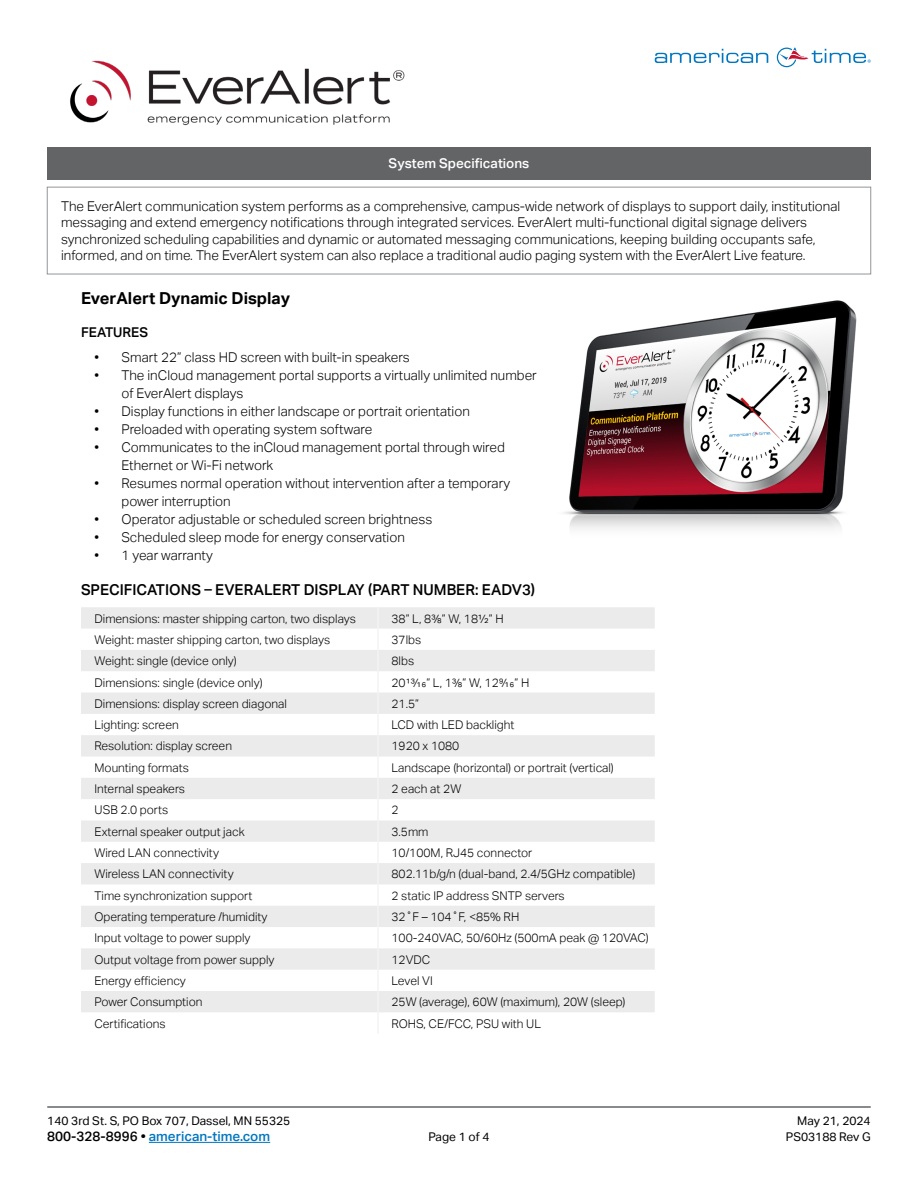
<style>
.page{position:relative;width:918px;height:1188px;background:#fff}
.page>*{position:absolute;margin:0;border:0;box-sizing:border-box;transform-origin:0 0}
.t1{font:700 16.5px "Aktiv Grotesk";color:#000}
.t2{font:500 15px "Aktiv Grotesk";color:#000}
.t3{font:300 13.5px/16.5px "Aktiv Grotesk";color:#000}
.t4{font:500 13.5px "Aktiv Grotesk";color:#0076c0}
.t5{font:500 13.5px "Aktiv Grotesk";color:#fff}
.t6{font:500 13.5px "Aktiv Grotesk";color:#000}
.t7{font:300 12px "Aktiv Grotesk";color:#000}
.t8{font:12px "Aktiv Grotesk";color:#000}
.s1{color:#000}
</style>
<div class="page">
<hr style="left:47px;top:1106px;width:824px;height:2px;background:#636466">
<svg style="left:655px;top:49px;width:113px;height:14px"></svg>
<svg style="left:777px;top:47px;width:94px;height:20px"></svg>
<div style="left:47px;top:147px;width:824px;height:33px;background:#636466"></div>
<hr style="left:149px;top:1142px;width:121px;height:1px;background:#0076c0">
<img style="left:70px;top:60px;width:335px;height:66px">
<div style="left:47px;top:187px;width:824px;height:87px;border:1px solid #939598"></div>
<svg style="left:81px;top:607px;width:574px;height:405px;fill:#ebebec"></svg>
<hr style="left:377px;top:607px;width:2px;height:22px;background:#f3f4f4">
<hr style="left:377px;top:629px;width:2px;height:21px;background:#f3f4f4">
<hr style="left:377px;top:650px;width:2px;height:21px;background:#f3f4f4">
<hr style="left:377px;top:671px;width:2px;height:22px;background:#f3f4f4">
<hr style="left:377px;top:693px;width:2px;height:21px;background:#f3f4f4">
<hr style="left:377px;top:714px;width:2px;height:21px;background:#f3f4f4">
<hr style="left:377px;top:735px;width:2px;height:22px;background:#f3f4f4">
<hr style="left:377px;top:757px;width:2px;height:21px;background:#f3f4f4">
<hr style="left:377px;top:778px;width:2px;height:21px;background:#f3f4f4">
<hr style="left:377px;top:799px;width:2px;height:21px;background:#f3f4f4">
<hr style="left:377px;top:820px;width:2px;height:22px;background:#f3f4f4">
<hr style="left:377px;top:842px;width:2px;height:21px;background:#f3f4f4">
<hr style="left:377px;top:863px;width:2px;height:21px;background:#f3f4f4">
<hr style="left:377px;top:884px;width:2px;height:22px;background:#f3f4f4">
<hr style="left:377px;top:906px;width:2px;height:21px;background:#f3f4f4">
<hr style="left:377px;top:927px;width:2px;height:21px;background:#f3f4f4">
<hr style="left:377px;top:948px;width:2px;height:22px;background:#f3f4f4">
<hr style="left:377px;top:970px;width:2px;height:21px;background:#f3f4f4">
<hr style="left:377px;top:991px;width:2px;height:21px;background:#f3f4f4">
<hr style="left:377px;top:1012px;width:2px;height:22px;background:#f3f4f4">
<img style="left:564px;top:300px;width:293px;height:229px">
<p class="t5" style="left:389px;top:156px;width:142px">System Specifications</p>
<p class="t3" style="left:61px;top:198px;width:781px">The EverAlert communication system performs as a comprehensive, campus-wide network of displays to support daily, institutional messaging and extend emergency notifications through integrated services. EverAlert multi-functional digital signage delivers synchronized scheduling capabilities and dynamic or automated messaging communications, keeping building occupants safe, informed, and on time. The EverAlert system can also replace a traditional audio paging system with the EverAlert Live feature.</p>
<p class="t1" style="left:81px;top:289px;width:211px">EverAlert Dynamic Display</p>
<p class="t6" style="left:81px;top:325px;width:69px">FEATURES</p>
<p class="t3" style="left:94px;top:349px;width:317px">• Smart 22” class HD screen with built-in speakers</p>
<p class="t3" style="left:122px;top:366px;width:417px;line-height:18px;text-indent:-27px">• The inCloud management portal supports a virtually unlimited number of EverAlert displays</p>
<p class="t3" style="left:94px;top:403px;width:377px">• Display functions in either landscape or portrait orientation</p>
<p class="t3" style="left:94px;top:421px;width:279px">• Preloaded with operating system software</p>
<p class="t3" style="left:122px;top:438px;width:385px;line-height:18px;text-indent:-27px">• Communicates to the inCloud management portal through wired<br>Ethernet or Wi-Fi network</p>
<p class="t3" style="left:122px;top:474px;width:390px;line-height:18px;text-indent:-27px">• Resumes normal operation without intervention after a temporary power interruption</p>
<p class="t3" style="left:94px;top:511px;width:339px">• Operator adjustable or scheduled screen brightness</p>
<p class="t3" style="left:94px;top:529px;width:312px">• Scheduled sleep mode for energy conservation</p>
<p class="t3" style="left:94px;top:547px;width:120px">• 1 year warranty</p>
<p class="t2" style="left:81px;top:581px;width:456px">SPECIFICATIONS – EVERALERT DISPLAY (PART NUMBER: EADV3)</p>
<p class="t7" style="left:94px;top:611px;width:263px">Dimensions: master shipping carton, two displays</p>
<p class="t7" style="left:392px;top:611px;width:114px">38” L, 83/8” W, 181/2” H</p>
<p class="t7" style="left:94px;top:633px;width:237px">Weight: master shipping carton, two displays</p>
<p class="t7" style="left:392px;top:633px;width:31px">37lbs</p>
<p class="t7" style="left:94px;top:654px;width:144px">Weight: single (device only)</p>
<p class="t7" style="left:392px;top:654px;width:24px">8lbs</p>
<p class="t7" style="left:94px;top:675px;width:170px">Dimensions: single (device only)</p>
<p class="t7" style="left:392px;top:675px;width:139px">2013/16” L, 13/8” W, 129/16” H</p>
<p class="t7" style="left:94px;top:697px;width:194px">Dimensions: display screen diagonal</p>
<p class="t7" style="left:392px;top:697px;width:29px">21.5”</p>
<p class="t7" style="left:94px;top:718px;width:86px">Lighting: screen</p>
<p class="t7" style="left:392px;top:718px;width:124px">LCD with LED backlight</p>
<p class="t7" style="left:94px;top:739px;width:139px">Resolution: display screen</p>
<p class="t7" style="left:392px;top:739px;width:69px">1920 x 1080</p>
<p class="t7" style="left:94px;top:761px;width:96px">Mounting formats</p>
<p class="t7" style="left:392px;top:761px;width:224px">Landscape (horizontal) or portrait (vertical)</p>
<p class="t7" style="left:94px;top:782px;width:92px">Internal speakers</p>
<p class="t7" style="left:392px;top:782px;width:71px">2 each at 2W</p>
<p class="t7" style="left:94px;top:803px;width:75px">USB 2.0 ports</p>
<p class="t7" style="left:392px;top:803px;width:9px">2</p>
<p class="t7" style="left:94px;top:825px;width:152px">External speaker output jack</p>
<p class="t7" style="left:392px;top:825px;width:39px">3.5mm</p>
<p class="t7" style="left:94px;top:846px;width:126px">Wired LAN connectivity</p>
<p class="t7" style="left:392px;top:846px;width:142px">10/100M, RJ45 connector</p>
<p class="t7" style="left:94px;top:867px;width:141px">Wireless LAN connectivity</p>
<p class="t7" style="left:392px;top:867px;width:246px">802.11b/g/n (dual-band, 2.4/5GHz compatible)</p>
<p class="t7" style="left:94px;top:888px;width:160px">Time synchronization support</p>
<p class="t7" style="left:392px;top:888px;width:175px">2 static IP address SNTP servers</p>
<p class="t7" style="left:94px;top:910px;width:175px">Operating temperature /humidity</p>
<p class="t7" style="left:392px;top:910px;width:129px">32˚F – 104˚F, &lt;85% RH</p>
<p class="t7" style="left:94px;top:931px;width:157px">Input voltage to power supply</p>
<p class="t7" style="left:392px;top:931px;width:259px">100-240VAC, 50/60Hz (500mA peak @ 120VAC)</p>
<p class="t7" style="left:94px;top:952px;width:182px">Output voltage from power supply</p>
<p class="t7" style="left:392px;top:952px;width:40px">12VDC</p>
<p class="t7" style="left:94px;top:974px;width:93px">Energy efficiency</p>
<p class="t7" style="left:392px;top:974px;width:43px">Level VI</p>
<p class="t7" style="left:94px;top:995px;width:109px">Power Consumption</p>
<p class="t7" style="left:392px;top:995px;width:236px">25W (average), 60W (maximum), 20W (sleep)</p>
<p class="t7" style="left:94px;top:1016px;width:73px">Certifications</p>
<p class="t7" style="left:392px;top:1016px;width:151px">ROHS, CE/FCC, PSU with UL</p>
<p class="t8" style="left:47px;top:1113px;width:245px">140 3rd St. S, PO Box 707, Dassel, MN 55325</p>
<p class="t4" style="left:47px;top:1128px;width:224px"><span class="s1">800-328-8996 •</span> american-time.com</p>
<p class="t8" style="left:786px;top:1130px;width:86px">PS03188 Rev G</p>
<p class="t8" style="left:797px;top:1114px;width:75px">May 21, 2024</p>
<p class="t8" style="left:428px;top:1130px;width:63px">Page 1 of 4</p>
</div>
